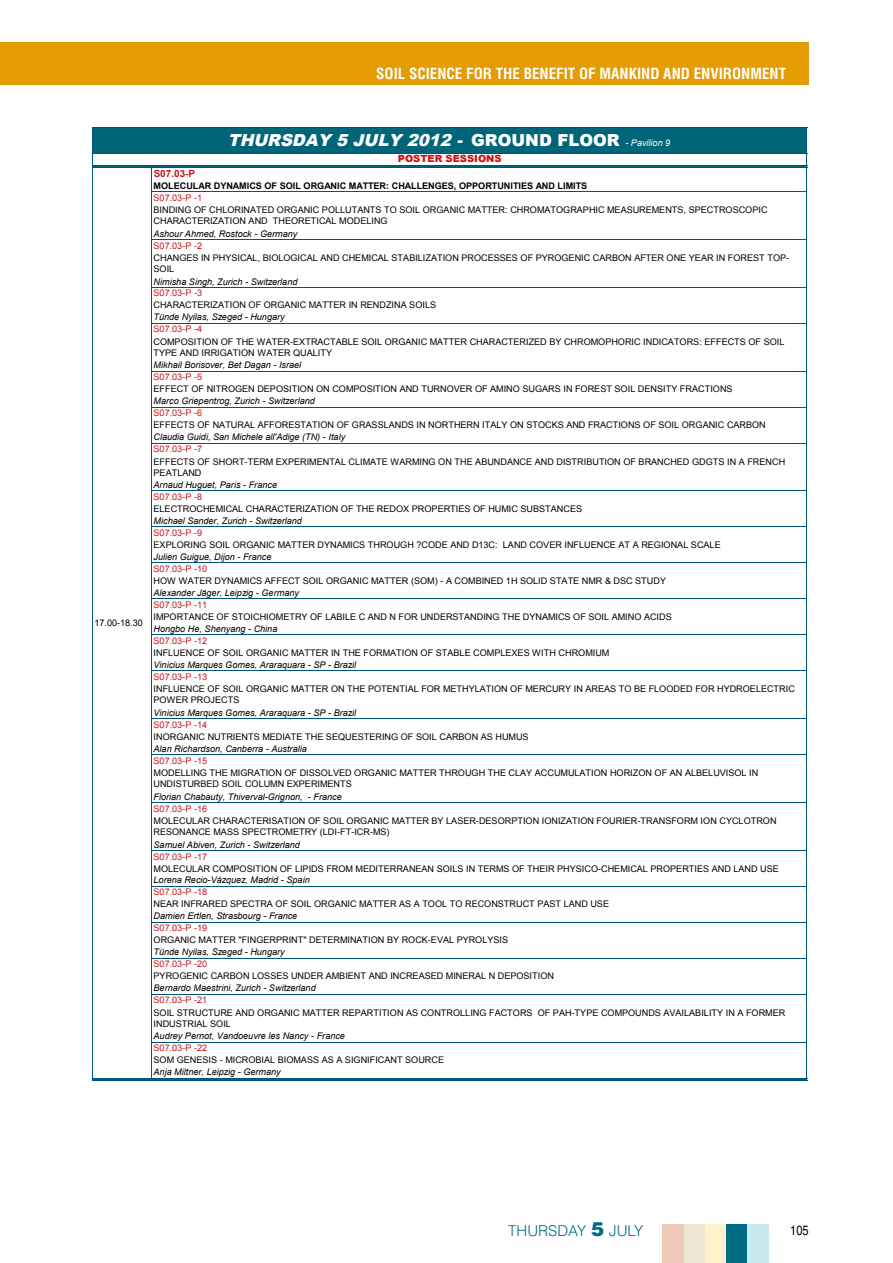
<style>
.page{position:relative;width:893px;height:1263px;background:#fff}
.page>*{position:absolute;margin:0;border:0;box-sizing:border-box;transform-origin:0 0}
.t1{font:italic 900 16.5px "Arial";color:#fff}
.t2{font:700 condensed 15px "Helvetica";color:#fff}
.t3{font:300 15px "Helvetica";color:#006d82}
.t4{font:condensed 13.5px "Helvetica";color:#000}
.t5{font:900 9.9px "Arial";color:#c5171d}
.t6{font:700 9.9px "Arial";color:#c5171d}
.t7{font:9.15px/11.2px "Arial";letter-spacing:-.005em;color:#000204}
.t8{font:italic 9.15px "Arial";color:#000204}
.t9{font:9.15px "Arial";color:#c5171d}
.t10{font:700 9.15px "Arial";letter-spacing:-.005em;color:#000204}
.s1{font-style:normal}
.s2{font-weight:400;font-size:9.15px}
.s3{font-weight:900;font-size:19.5px}
</style>
<div class="page">
<div style="left:663px;top:1224px;width:21px;height:39px;background:#eec9b8"></div>
<div style="left:684px;top:1224px;width:21px;height:39px;background:#eee5d2"></div>
<div style="left:705px;top:1224px;width:21px;height:39px;background:#fff2cd"></div>
<div style="left:726px;top:1224px;width:22px;height:39px;background:#006d82"></div>
<div style="left:748px;top:1224px;width:21px;height:39px;background:#cae8f0"></div>
<div style="left:0;top:43px;width:809px;height:42px;background:#e49c00"></div>
<div style="left:93px;top:128px;width:714px;height:25px;background:#006578"></div>
<hr style="left:93px;top:165px;width:714px;height:3px;background:#006578">
<hr style="left:93px;top:1078px;width:714px;height:2px;background:#006578">
<hr style="left:92px;top:128px;width:1px;height:953px;background:#005480">
<hr style="left:806px;top:128px;width:1px;height:953px;background:#005480">
<hr style="left:151px;top:168px;width:1px;height:910px;background:#005480">
<hr style="left:93px;top:128px;width:714px;height:1px;background:#005480">
<hr style="left:93px;top:153px;width:714px;height:1px;background:#005480">
<hr style="left:93px;top:165px;width:714px;height:1px;background:#005480">
<hr style="left:93px;top:167px;width:714px;height:1px;background:#005480">
<hr style="left:152px;top:191px;width:655px;height:1px;background:#005480">
<hr style="left:152px;top:239px;width:655px;height:1px;background:#005480">
<hr style="left:152px;top:287px;width:655px;height:1px;background:#005480">
<hr style="left:152px;top:323px;width:655px;height:1px;background:#005480">
<hr style="left:152px;top:371px;width:655px;height:1px;background:#005480">
<hr style="left:152px;top:407px;width:655px;height:1px;background:#005480">
<hr style="left:152px;top:443px;width:655px;height:1px;background:#005480">
<hr style="left:152px;top:490px;width:655px;height:1px;background:#005480">
<hr style="left:152px;top:526px;width:655px;height:1px;background:#005480">
<hr style="left:152px;top:562px;width:655px;height:1px;background:#005480">
<hr style="left:152px;top:598px;width:655px;height:1px;background:#005480">
<hr style="left:152px;top:634px;width:655px;height:1px;background:#005480">
<hr style="left:152px;top:670px;width:655px;height:1px;background:#005480">
<hr style="left:152px;top:718px;width:655px;height:1px;background:#005480">
<hr style="left:152px;top:754px;width:655px;height:1px;background:#005480">
<hr style="left:152px;top:802px;width:655px;height:1px;background:#005480">
<hr style="left:152px;top:850px;width:655px;height:1px;background:#005480">
<hr style="left:152px;top:886px;width:655px;height:1px;background:#005480">
<hr style="left:152px;top:922px;width:655px;height:1px;background:#005480">
<hr style="left:152px;top:958px;width:655px;height:1px;background:#005480">
<hr style="left:152px;top:994px;width:655px;height:1px;background:#005480">
<hr style="left:152px;top:1042px;width:655px;height:1px;background:#005480">
<hr style="left:93px;top:1077px;width:714px;height:1px;background:#005480">
<hr style="left:93px;top:1080px;width:714px;height:1px;background:#005480">
<h2 class="t2" style="left:376px;top:65px;width:412px">SOIL SCIENCE FOR THE BENEFIT OF MANKIND AND ENVIRONMENT</h2>
<p class="t7" style="left:94px;top:617px;width:50px">17.00-18.30</p>
<h1 class="t1" style="left:228px;top:128px;width:444px">THURSDAY 5 JULY 2012 - <span class="s1">GROUND FLOOR</span> <span class="s2">- Pavilion 9</span></h1>
<p class="t5" style="left:398px;top:151px;width:105px">POSTER SESSIONS</p>
<p class="t6" style="left:154px;top:167px;width:43px">S07.03-P</p>
<p class="t10" style="left:154px;top:179px;width:435px">MOLECULAR DYNAMICS OF SOIL ORGANIC MATTER: CHALLENGES, OPPORTUNITIES AND LIMITS</p>
<p class="t9" style="left:154px;top:191px;width:50px">S07.03-P -1</p>
<p class="t7" style="left:154px;top:204px;width:615px">BINDING OF CHLORINATED ORGANIC POLLUTANTS TO SOIL ORGANIC MATTER: CHROMATOGRAPHIC MEASUREMENTS, SPECTROSCOPIC<br>CHARACTERIZATION AND THEORETICAL MODELING</p>
<p class="t8" style="left:154px;top:227px;width:145px">Ashour Ahmed, Rostock - Germany</p>
<p class="t9" style="left:154px;top:239px;width:50px">S07.03-P -2</p>
<p class="t7" style="left:154px;top:252px;width:637px">CHANGES IN PHYSICAL, BIOLOGICAL AND CHEMICAL STABILIZATION PROCESSES OF PYROGENIC CARBON AFTER ONE YEAR IN FOREST TOP-<br>SOIL</p>
<p class="t8" style="left:154px;top:275px;width:145px">Nimisha Singh, Zurich - Switzerland</p>
<p class="t9" style="left:154px;top:287px;width:50px">S07.03-P -3</p>
<p class="t7" style="left:154px;top:300px;width:284px">CHARACTERIZATION OF ORGANIC MATTER IN RENDZINA SOILS</p>
<p class="t8" style="left:154px;top:311px;width:133px">Tünde Nyilas, Szeged - Hungary</p>
<p class="t9" style="left:154px;top:323px;width:50px">S07.03-P -4</p>
<p class="t7" style="left:154px;top:336px;width:632px">COMPOSITION OF THE WATER-EXTRACTABLE SOIL ORGANIC MATTER CHARACTERIZED BY CHROMOPHORIC INDICATORS: EFFECTS OF SOIL<br>TYPE AND IRRIGATION WATER QUALITY</p>
<p class="t8" style="left:154px;top:359px;width:149px">Mikhail Borisover, Bet Dagan - Israel</p>
<p class="t9" style="left:154px;top:371px;width:50px">S07.03-P -5</p>
<p class="t7" style="left:154px;top:384px;width:581px">EFFECT OF NITROGEN DEPOSITION ON COMPOSITION AND TURNOVER OF AMINO SUGARS IN FOREST SOIL DENSITY FRACTIONS</p>
<p class="t8" style="left:154px;top:395px;width:163px">Marco Griepentrog, Zurich - Switzerland</p>
<p class="t9" style="left:154px;top:407px;width:50px">S07.03-P -6</p>
<p class="t7" style="left:154px;top:419px;width:614px">EFFECTS OF NATURAL AFFORESTATION OF GRASSLANDS IN NORTHERN ITALY ON STOCKS AND FRACTIONS OF SOIL ORGANIC CARBON</p>
<p class="t8" style="left:154px;top:431px;width:193px">Claudia Guidi, San Michele all'Adige (TN) - Italy</p>
<p class="t9" style="left:154px;top:443px;width:50px">S07.03-P -7</p>
<p class="t7" style="left:154px;top:456px;width:633px">EFFECTS OF SHORT-TERM EXPERIMENTAL CLIMATE WARMING ON THE ABUNDANCE AND DISTRIBUTION OF BRANCHED GDGTS IN A FRENCH<br>PEATLAND</p>
<p class="t8" style="left:154px;top:479px;width:125px">Arnaud Huguet, Paris - France</p>
<p class="t9" style="left:154px;top:491px;width:50px">S07.03-P -8</p>
<p class="t7" style="left:154px;top:503px;width:430px">ELECTROCHEMICAL CHARACTERIZATION OF THE REDOX PROPERTIES OF HUMIC SUBSTANCES</p>
<p class="t8" style="left:154px;top:515px;width:150px">Michael Sander, Zurich - Switzerland</p>
<p class="t9" style="left:154px;top:527px;width:50px">S07.03-P -9</p>
<p class="t7" style="left:154px;top:539px;width:569px">EXPLORING SOIL ORGANIC MATTER DYNAMICS THROUGH ?CODE AND D13C: LAND COVER INFLUENCE AT A REGIONAL SCALE</p>
<p class="t8" style="left:154px;top:551px;width:119px">Julien Guigue, Dijon - France</p>
<p class="t9" style="left:154px;top:563px;width:55px">S07.03-P -10</p>
<p class="t7" style="left:154px;top:575px;width:514px">HOW WATER DYNAMICS AFFECT SOIL ORGANIC MATTER (SOM) - A COMBINED 1H SOLID STATE NMR &amp; DSC STUDY</p>
<p class="t8" style="left:154px;top:587px;width:147px">Alexander Jäger, Leipzig - Germany</p>
<p class="t9" style="left:154px;top:599px;width:55px">S07.03-P -11</p>
<p class="t7" style="left:154px;top:611px;width:520px">IMPORTANCE OF STOICHIOMETRY OF LABILE C AND N FOR UNDERSTANDING THE DYNAMICS OF SOIL AMINO ACIDS</p>
<p class="t8" style="left:154px;top:623px;width:125px">Hongbo He, Shenyang - China</p>
<p class="t9" style="left:154px;top:635px;width:55px">S07.03-P -12</p>
<p class="t7" style="left:154px;top:647px;width:457px">INFLUENCE OF SOIL ORGANIC MATTER IN THE FORMATION OF STABLE COMPLEXES WITH CHROMIUM</p>
<p class="t8" style="left:154px;top:659px;width:204px">Vinicius Marques Gomes, Araraquara - SP - Brazil</p>
<p class="t9" style="left:154px;top:671px;width:55px">S07.03-P -13</p>
<p class="t7" style="left:154px;top:683px;width:643px">INFLUENCE OF SOIL ORGANIC MATTER ON THE POTENTIAL FOR METHYLATION OF MERCURY IN AREAS TO BE FLOODED FOR HYDROELECTRIC<br>POWER PROJECTS</p>
<p class="t8" style="left:154px;top:707px;width:204px">Vinicius Marques Gomes, Araraquara - SP - Brazil</p>
<p class="t9" style="left:154px;top:718px;width:55px">S07.03-P -14</p>
<p class="t7" style="left:154px;top:731px;width:377px">INORGANIC NUTRIENTS MEDIATE THE SEQUESTERING OF SOIL CARBON AS HUMUS</p>
<p class="t8" style="left:154px;top:742px;width:155px">Alan Richardson, Canberra - Australia</p>
<p class="t9" style="left:154px;top:754px;width:55px">S07.03-P -15</p>
<p class="t7" style="left:154px;top:767px;width:606px">MODELLING THE MIGRATION OF DISSOLVED ORGANIC MATTER THROUGH THE CLAY ACCUMULATION HORIZON OF AN ALBELUVISOL IN<br>UNDISTURBED SOIL COLUMN EXPERIMENTS</p>
<p class="t8" style="left:154px;top:790px;width:190px">Florian Chabauty, Thiverval-Grignon, - France</p>
<p class="t9" style="left:154px;top:802px;width:55px">S07.03-P -16</p>
<p class="t7" style="left:154px;top:815px;width:625px">MOLECULAR CHARACTERISATION OF SOIL ORGANIC MATTER BY LASER-DESORPTION IONIZATION FOURIER-TRANSFORM ION CYCLOTRON<br>RESONANCE MASS SPECTROMETRY (LDI-FT-ICR-MS)</p>
<p class="t8" style="left:154px;top:838px;width:148px">Samuel Abiven, Zurich - Switzerland</p>
<p class="t9" style="left:154px;top:850px;width:55px">S07.03-P -17</p>
<p class="t7" style="left:154px;top:863px;width:627px">MOLECULAR COMPOSITION OF LIPIDS FROM MEDITERRANEAN SOILS IN TERMS OF THEIR PHYSICO-CHEMICAL PROPERTIES AND LAND USE</p>
<p class="t8" style="left:154px;top:874px;width:158px">Lorena Recio-Vázquez, Madrid - Spain</p>
<p class="t9" style="left:154px;top:886px;width:55px">S07.03-P -18</p>
<p class="t7" style="left:154px;top:899px;width:457px">NEAR INFRARED SPECTRA OF SOIL ORGANIC MATTER AS A TOOL TO RECONSTRUCT PAST LAND USE</p>
<p class="t8" style="left:154px;top:910px;width:145px">Damien Ertlen, Strasbourg - France</p>
<p class="t9" style="left:154px;top:922px;width:55px">S07.03-P -19</p>
<p class="t7" style="left:154px;top:935px;width:356px">ORGANIC MATTER "FINGERPRINT" DETERMINATION BY ROCK-EVAL PYROLYSIS</p>
<p class="t8" style="left:154px;top:946px;width:133px">Tünde Nyilas, Szeged - Hungary</p>
<p class="t9" style="left:154px;top:958px;width:55px">S07.03-P -20</p>
<p class="t7" style="left:154px;top:970px;width:402px">PYROGENIC CARBON LOSSES UNDER AMBIENT AND INCREASED MINERAL N DEPOSITION</p>
<p class="t8" style="left:154px;top:982px;width:164px">Bernardo Maestrini, Zurich - Switzerland</p>
<p class="t9" style="left:154px;top:994px;width:55px">S07.03-P -21</p>
<p class="t7" style="left:154px;top:1007px;width:633px">SOIL STRUCTURE AND ORGANIC MATTER REPARTITION AS CONTROLLING FACTORS OF PAH-TYPE COMPOUNDS AVAILABILITY IN A FORMER<br>INDUSTRIAL SOIL</p>
<p class="t8" style="left:154px;top:1030px;width:193px">Audrey Pernot, Vandoeuvre les Nancy - France</p>
<p class="t9" style="left:154px;top:1042px;width:55px">S07.03-P -22</p>
<p class="t7" style="left:154px;top:1054px;width:292px">SOM GENESIS - MICROBIAL BIOMASS AS A SIGNIFICANT SOURCE</p>
<p class="t8" style="left:154px;top:1066px;width:129px">Anja Miltner, Leipzig - Germany</p>
<h2 class="t3" style="left:508px;top:1221px;width:137px">THURSDAY <span class="s3">5</span> July</h2>
<h3 class="t4" style="left:790px;top:1222px;width:20px">105</h3>
</div>
